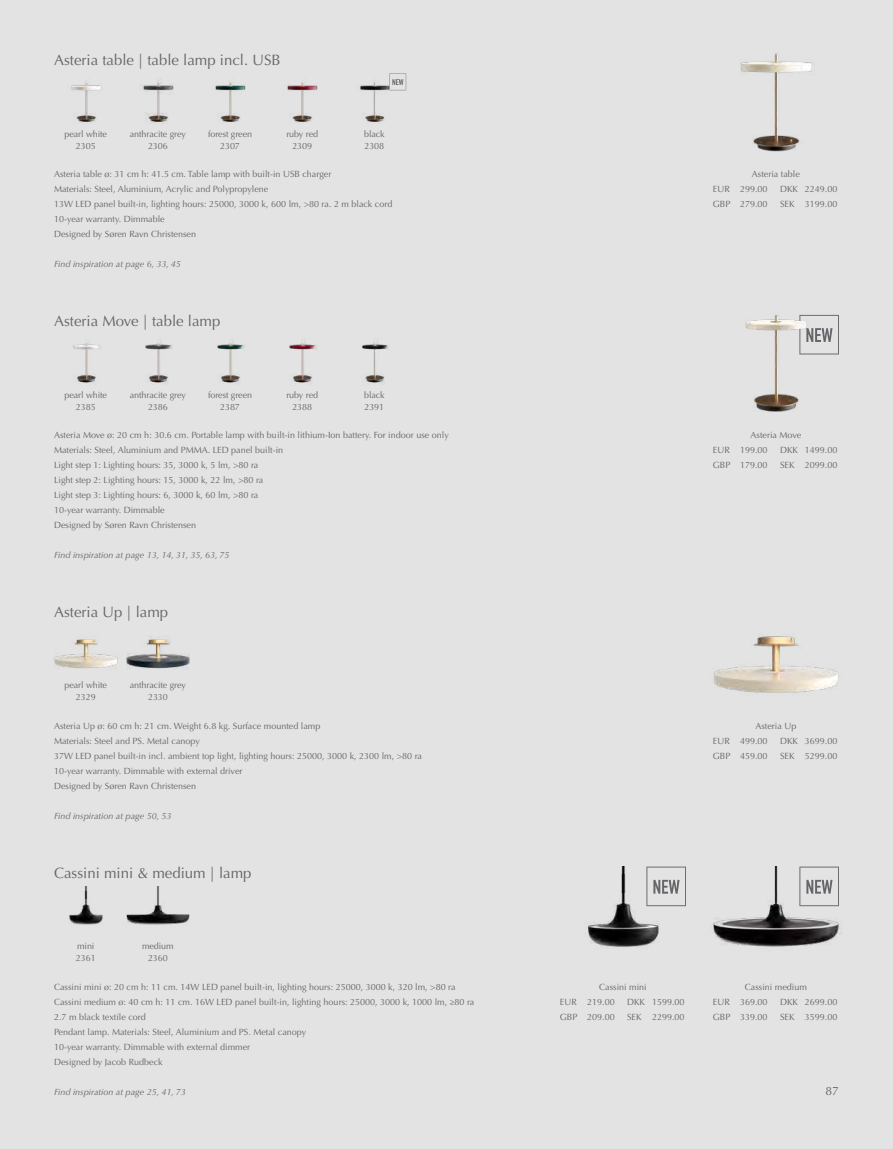
<style>
.page{position:relative;width:893px;height:1149px;background:#fff}
.page>*{position:absolute;margin:0;border:0;box-sizing:border-box;transform-origin:0 0}
.t1{font:15px "Optima LT Std";color:#65656a}
.t2{font:12px "Optima LT Std";color:#65656a}
.t3{font:9px/15px "Optima LT Std";color:#65656a}
.t4{font:italic 9px "Optima LT Std";color:#65656a}
</style>
<div class="page">
<div style="left:0;top:0;width:893px;height:1148px;background:#e3e3e3"></div>
<img style="left:740px;top:53px;width:75px;height:99px">
<img style="left:71px;top:82px;width:31px;height:40px">
<img style="left:287px;top:82px;width:31px;height:40px">
<img style="left:215px;top:82px;width:31px;height:40px">
<img style="left:143px;top:82px;width:31px;height:40px">
<svg style="left:405px;top:73px;width:1px;height:17px"></svg>
<img style="left:360px;top:73px;width:45px;height:49px">
<img style="left:73px;top:342px;width:27px;height:41px">
<img style="left:289px;top:342px;width:27px;height:41px">
<img style="left:217px;top:342px;width:28px;height:41px">
<img style="left:145px;top:342px;width:27px;height:41px">
<img style="left:362px;top:339px;width:27px;height:45px">
<img style="left:713px;top:636px;width:126px;height:57px">
<img style="left:54px;top:639px;width:64px;height:30px">
<img style="left:126px;top:639px;width:64px;height:31px">
<svg style="left:673px;top:866px;width:13px;height:39px"></svg>
<img style="left:69px;top:898px;width:34px;height:27px">
<img style="left:84px;top:886px;width:4px;height:12px">
<img style="left:126px;top:886px;width:64px;height:39px">
<img style="left:588px;top:891px;width:85px;height:56px">
<img style="left:621px;top:866px;width:52px;height:25px">
<img style="left:711px;top:866px;width:131px;height:81px">
<img style="left:745px;top:315px;width:94px;height:97px">
<h1 class="t1" style="left:54px;top:51px;width:228px">Asteria table | table lamp incl. USB</h1>
<p class="t3" style="left:65px;top:128px;width:44px;line-height:12px;text-align:center">pearl white<br>2305</p>
<p class="t3" style="left:130px;top:128px;width:58px;line-height:12px;text-align:center">anthracite grey<br>2306</p>
<p class="t3" style="left:208px;top:128px;width:46px;line-height:12px;text-align:center">forest green<br>2307</p>
<p class="t3" style="left:286px;top:128px;width:33px;line-height:12px;text-align:center">ruby red<br>2309</p>
<p class="t3" style="left:364px;top:128px;width:22px;line-height:12px">black<br>2308</p>
<p class="t3" style="left:54px;top:167px;width:340px">Asteria table ø: 31 cm h: 41.5 cm. Table lamp with built-in USB charger<br>Materials: Steel, Aluminium, Acrylic and Polypropylene<br>13W LED panel built-in, lighting hours: 25000, 3000 k, 600 lm, &gt;80 ra. 2 m black cord 10-year warranty. Dimmable<br>Designed by Søren Ravn Christensen</p>
<p class="t4" style="left:54px;top:259px;width:128px">Find inspiration at page 6, 33, 45</p>
<h1 class="t1" style="left:54px;top:312px;width:168px">Asteria Move | table lamp</h1>
<p class="t3" style="left:65px;top:388px;width:44px;line-height:12px;text-align:center">pearl white<br>2385</p>
<p class="t3" style="left:130px;top:388px;width:58px;line-height:12px;text-align:center">anthracite grey<br>2386</p>
<p class="t3" style="left:208px;top:388px;width:46px;line-height:12px;text-align:center">forest green<br>2387</p>
<p class="t3" style="left:286px;top:388px;width:33px;line-height:12px;text-align:center">ruby red<br>2388</p>
<p class="t3" style="left:364px;top:388px;width:22px;line-height:12px">black<br>2391</p>
<p class="t3" style="left:54px;top:427px;width:396px">Asteria Move ø: 20 cm h: 30.6 cm. Portable lamp with built-in lithium-Ion battery. For indoor use only Materials: Steel, Aluminium and PMMA. LED panel built-in<br>Light step 1: Lighting hours: 35, 3000 k, 5 lm, &gt;80 ra<br>Light step 2: Lighting hours: 15, 3000 k, 22 lm, &gt;80 ra<br>Light step 3: Lighting hours: 6, 3000 k, 60 lm, &gt;80 ra<br>10-year warranty. Dimmable<br>Designed by Søren Ravn Christensen</p>
<p class="t4" style="left:54px;top:549px;width:177px">Find inspiration at page 13, 14, 31, 35, 63, 75</p>
<h1 class="t1" style="left:54px;top:602px;width:116px">Asteria Up | lamp</h1>
<p class="t3" style="left:65px;top:679px;width:44px;line-height:12px;text-align:center">pearl white<br>2329</p>
<p class="t3" style="left:130px;top:679px;width:58px;line-height:12px;text-align:center">anthracite grey<br>2330</p>
<p class="t3" style="left:54px;top:718px;width:370px">Asteria Up ø: 60 cm h: 21 cm. Weight 6.8 kg. Surface mounted lamp<br>Materials: Steel and PS. Metal canopy<br>37W LED panel built-in incl. ambient top light, lighting hours: 25000, 3000 k, 2300 lm, &gt;80 ra 10-year warranty. Dimmable with external driver<br>Designed by Søren Ravn Christensen</p>
<p class="t4" style="left:54px;top:810px;width:119px">Find inspiration at page 50, 53</p>
<h1 class="t1" style="left:54px;top:863px;width:199px">Cassini mini &amp; medium | lamp</h1>
<p class="t3" style="left:76px;top:940px;width:21px;line-height:12px">mini<br>2361</p>
<p class="t3" style="left:142px;top:940px;width:33px;line-height:12px;text-align:center">medium<br>2360</p>
<p class="t3" style="left:54px;top:979px;width:422px">Cassini mini ø: 20 cm h: 11 cm. 14W LED panel built-in, lighting hours: 25000, 3000 k, 320 lm, &gt;80 ra Cassini medium ø: 40 cm h: 11 cm. 16W LED panel built-in, lighting hours: 25000, 3000 k, 1000 lm, ≥80 ra 2.7 m black textile cord<br>Pendant lamp. Materials: Steel, Aluminium and PS. Metal canopy<br>10-year warranty. Dimmable with external dimmer<br>Designed by Jacob Rudbeck</p>
<p class="t4" style="left:54px;top:1086px;width:133px">Find inspiration at page 25, 41, 73</p>
<p class="t3" style="left:713px;top:167px;width:89px;text-indent:39px">Asteria table<br>EUR 299.00</p>
<p class="t3" style="left:780px;top:182px;width:59px">DKK 2249.00</p>
<p class="t3" style="left:713px;top:197px;width:56px">GBP 279.00</p>
<p class="t3" style="left:780px;top:197px;width:59px">SEK 3199.00</p>
<p class="t3" style="left:713px;top:427px;width:90px;text-indent:38px">Asteria Move<br>EUR 199.00</p>
<p class="t3" style="left:780px;top:442px;width:59px">DKK 1499.00</p>
<p class="t3" style="left:713px;top:457px;width:56px">GBP 179.00</p>
<p class="t3" style="left:780px;top:457px;width:59px">SEK 2099.00</p>
<p class="t3" style="left:713px;top:718px;width:85px;text-indent:43px">Asteria Up<br>EUR 499.00</p>
<p class="t3" style="left:780px;top:733px;width:59px">DKK 3699.00</p>
<p class="t3" style="left:713px;top:748px;width:56px">GBP 459.00</p>
<p class="t3" style="left:780px;top:748px;width:59px">SEK 5299.00</p>
<p class="t3" style="left:560px;top:979px;width:88px;text-indent:39px">Cassini mini<br>EUR 219.00</p>
<p class="t3" style="left:627px;top:994px;width:59px">DKK 1599.00</p>
<p class="t3" style="left:713px;top:979px;width:96px;text-indent:32px">Cassini medium<br>EUR 369.00</p>
<p class="t3" style="left:780px;top:994px;width:59px">DKK 2699.00</p>
<p class="t3" style="left:560px;top:1009px;width:56px">GBP 209.00</p>
<p class="t3" style="left:627px;top:1009px;width:59px">SEK 2299.00</p>
<p class="t3" style="left:713px;top:1009px;width:56px">GBP 339.00</p>
<p class="t3" style="left:780px;top:1009px;width:59px">SEK 3599.00</p>
<h2 class="t2" style="left:826px;top:1083px;width:15px">87</h2>
</div>
